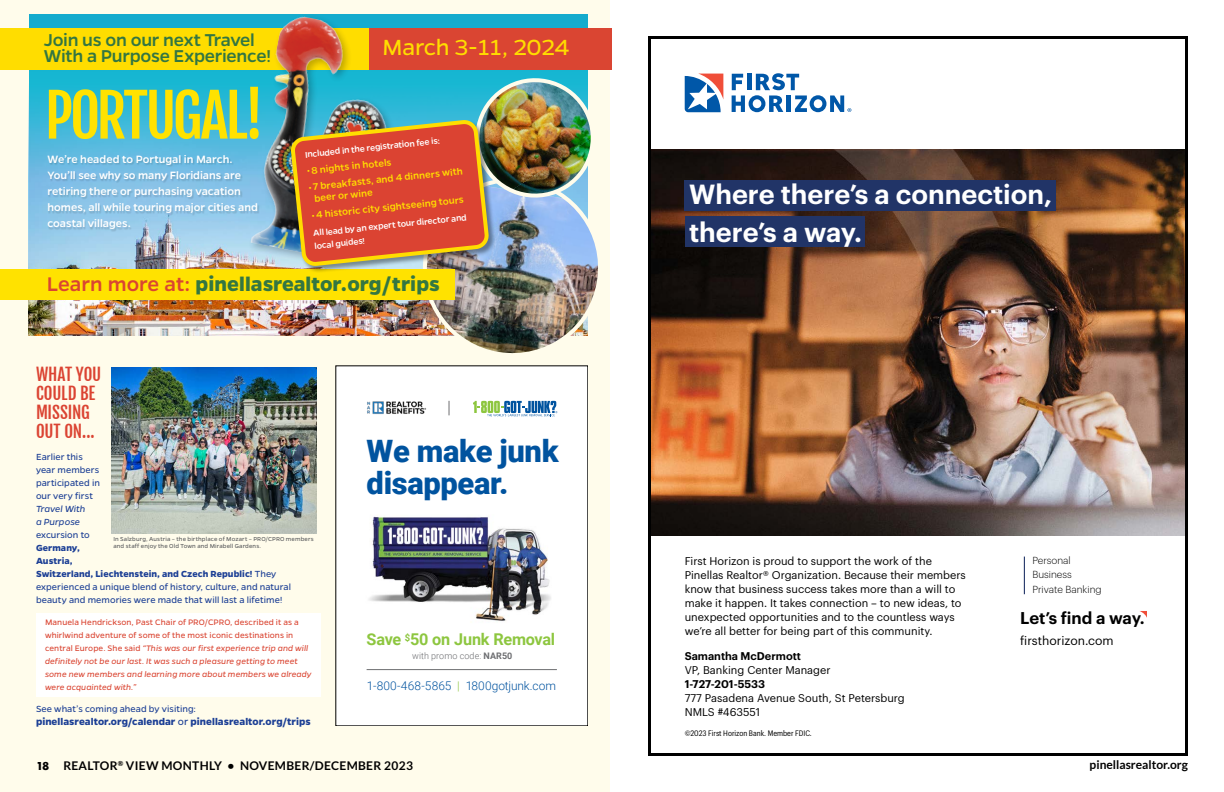
<style>
.page{position:relative;width:1224px;height:792px;background:#fff}
.page>*{position:absolute;margin:0;border:0;box-sizing:border-box;transform-origin:0 0}
.t1{font:58.6px "Fjalla One";letter-spacing:-.05em;color:#ffe200}
.t2{font:900 30.9px/32px "Roboto";letter-spacing:-.01em;color:#00539f}
.t3{font:600 27.1px/37.1px "Graphik";color:#fff}
.t4{font:24.8px "Gentona";letter-spacing:-.005em;color:#fd0}
.t5{font:700 22.3px "Gentona";color:#337642}
.t6{font:500 19.4px/16.5px "Gentona";letter-spacing:-.015em;color:#337642}
.t7{font:17px/19px "Fjalla One";letter-spacing:-.01em;color:#db4332}
.t8{font:600 16.7px "Graphik";color:#000}
.t9{font:700 16.2px "Roboto";letter-spacing:-.01em;color:#8dc63f}
.t10{font:12.2px "Graphik";color:#000}
.t11{font:500 12px/16px "Gentona";color:#fff}
.t12{font:700 12px "Lato";letter-spacing:.025em;color:#000}
.t13{font:300 12px "Roboto";color:#00539f}
.t14{font:700 12px "Lato";color:#000}
.t15{font:11px/14px "Graphik";color:#000}
.t16{font:700 11px "Gentona";letter-spacing:.005em;color:#1c3f95}
.t17{font:600 11px "Graphik";color:#000}
.t18{font:500 10.7px/11.7px "Gentona";color:#fd0}
.t19{font:10px/13px "Gentona";letter-spacing:.005em;color:#1c3f95}
.t20{font:300 10px/14.4px "Graphik";color:#000}
.t21{font:italic 10px/13px "Gentona";color:#1c3f95}
.t22{font:500 9.6px/12.8px "Gentona";color:#fff}
.t23{font:italic 9px/13px "Gentona";letter-spacing:.01em;color:#da4532}
.t24{font:300 9px "Roboto";letter-spacing:.01em;color:#6d6e71}
.t25{font:7.8px "Graphik Compact";color:#000}
.t26{font:6.5px/7px "Gentona";letter-spacing:.02em;color:#5a5b5d}
.s1{font-weight:500;color:#da4532}
.s2{font-weight:700}
.s3{font-style:normal}
.s4{font-weight:400}
.s5{font-family:"Futura PT"}
.s6{color:#8dc63f}
</style>
<div class="page">
<div style="left:0;top:0;width:610px;height:792px;background:#fffceb"></div>
<img style="left:29px;top:300px;width:263px;height:35px">
<svg style="left:29px;top:14px;width:559px;height:255px"></svg>
<div style="left:0;top:28px;width:371px;height:42px;background:#fd0"></div>
<div style="left:369px;top:28px;width:243px;height:42px;background:#da4532"></div>
<img style="left:238px;top:14px;width:171px;height:250px">
<div style="left:48px;top:156px;width:212px;height:76px;background:#000;opacity:.15"></div>
<div style="left:0;top:269px;width:454px;height:31px;background:#ffe200"></div>
<img style="left:292px;top:72px;width:306px;height:282px">
<div style="left:36px;top:614px;width:285px;height:83px;background:#fff"></div>
<img style="left:112px;top:367px;width:205px;height:166px">
<img style="left:652px;top:149px;width:532px;height:386px">
<svg style="left:685px;top:74px;width:38px;height:38px"></svg>
<svg style="left:732px;top:73px;width:119px;height:39px"></svg>
<div style="left:685px;top:180px;width:371px;height:30px;background:#213467"></div>
<div style="left:685px;top:216px;width:180px;height:31px;background:#213467"></div>
<svg style="left:1139px;top:611px;width:8px;height:7px"></svg>
<hr style="left:1024px;top:557px;width:1px;height:37px;background:#213467">
<div style="left:648px;top:36px;width:540px;height:720px;border:3px solid #000"></div>
<div style="left:336px;top:366px;width:252px;height:360px;background:#fff"></div>
<img style="left:369px;top:516px;width:182px;height:105px">
<hr style="left:367px;top:669px;width:190px;height:1px;background:#6d6e71">
<svg style="left:473px;top:401px;width:84px;height:15px"></svg>
<img style="left:367px;top:401px;width:59px;height:13px">
<svg style="left:449px;top:401px;width:1px;height:14px"></svg>
<h3 class="t6" style="left:44px;top:31px;width:229px">Join us on our next Travel<br>With a Purpose Experience!</h3>
<h3 class="t4" style="left:382px;top:34px;width:189px">March 3-11, 2024</h3>
<h1 class="t1" style="left:45px;top:79px;width:221px">PORTUGAL!</h1>
<p class="t11" style="left:47px;top:151px;width:212px">We’re headed to Portugal in March.<br>You’ll see why so many Floridians are retiring there or purchasing vacation homes, all while touring major cities and coastal villages.</p>
<p class="t22" style="left:304px;top:148px;width:137px;rotate:-6deg">Included in the registration fee is:</p>
<p class="t18" style="left:306px;top:165px;width:87px;rotate:-6deg">•8 nights in hotels</p>
<p class="t18" style="left:313px;top:181px;width:152px;text-indent:-5px;rotate:-6deg">• 7 breakfasts, and 4 dinners with beer or wine</p>
<p class="t18" style="left:311px;top:209px;width:155px;rotate:-6deg">•4 historic city sightseeing tours</p>
<p class="t22" style="left:313px;top:227px;width:156px;rotate:-6deg">All lead by an expert tour director and local guides!</p>
<h3 class="t5" style="left:47px;top:271px;width:395px"><span class="s1">Learn more at:</span> pinellasrealtor.org/trips</h3>
<h3 class="t3" style="left:689px;top:174px;width:365px">Where there’s a connection, there’s a way.</h3>
<h3 class="t7" style="left:36px;top:365px;width:67px">WHAT YOU<br>COULD BE<br>MISSING<br>OUT ON...</h3>
<p class="t19" style="left:36px;top:450px;width:65px">Earlier this year members participated in our very first</p>
<p class="t21" style="left:36px;top:502px;width:51px">Travel With a Purpose</p>
<p class="t19" style="left:36px;top:528px;width:55px">excursion to</p>
<p class="t19" style="left:36px;top:541px;width:257px"><span class="s2">Germany,<br>Austria,<br>Switzerland, Liechtenstein, and Czech Republic!</span> They experienced a unique blend of history, culture, and natural beauty and memories were made that will last a lifetime!</p>
<p class="t23" style="left:45px;top:615px;width:268px"><span class="s3">Manuela Hendrickson, Past Chair of PRO/CPRO, described it as a whirlwind adventure of some of the most iconic destinations in central Europe. She said</span> “This was our first experience trip and will definitely not be our last. It was such a pleasure getting to meet some new members and learning more about members we already were acquainted with.”</p>
<p class="t19" style="left:36px;top:702px;width:162px">See what’s coming ahead by visiting:</p>
<p class="t16" style="left:36px;top:715px;width:276px">pinellasrealtor.org/calendar <span class="s4">or</span> pinellasrealtor.org/trips</p>
<p class="t12" style="left:36px;top:758px;width:379px"><span class="s5">18</span> REALTOR<sup>®</sup> VIEW MONTHLY • NOVEMBER/DECEMBER 2023</p>
<p class="t14" style="left:1090px;top:758px;width:100px">pinellasrealtor.org</p>
<h2 class="t2" style="left:367px;top:433px;width:194px">We make junk disappear.</h2>
<p class="t26" style="left:113px;top:535px;width:202px">In Salzburg, Austria – the birthplace of Mozart – PRO/CPRO members and staff enjoy the Old Town and Mirabell Gardens.</p>
<p class="t20" style="left:1032px;top:552px;width:71px">Personal<br>Business<br>Private Banking</p>
<p class="t15" style="left:685px;top:553px;width:283px">First Horizon is proud to support the work of the Pinellas Realtor® Organization. Because their members know that business success takes more than a will to make it happen. It takes connection – to new ideas, to unexpected opportunities and to the countless ways we’re all better for being part of this community.</p>
<h3 class="t8" style="left:1020px;top:605px;width:126px">Let’s find a way.</h3>
<p class="t10" style="left:1020px;top:631px;width:95px">firsthorizon.com</p>
<h3 class="t9" style="left:367px;top:628px;width:190px">Save <sup>$</sup>50 on Junk Removal</h3>
<p class="t17" style="left:685px;top:647px;width:118px">Samantha McDermott</p>
<p class="t15" style="left:685px;top:662px;width:147px">VP, Banking Center Manager</p>
<p class="t17" style="left:685px;top:675px;width:82px">1-727-201-5533</p>
<p class="t15" style="left:685px;top:690px;width:222px">777 Pasadena Avenue South, St Petersburg<br>NMLS #463551</p>
<p class="t24" style="left:412px;top:649px;width:102px">with promo code: <span class="s2">NAR50</span></p>
<p class="t13" style="left:367px;top:678px;width:191px">1-800-468-5865 <span class="s6">|</span> 1800gotjunk.com</p>
<p class="t25" style="left:685px;top:728px;width:129px">©2023 First Horizon Bank. Member FDIC.</p>
</div>
